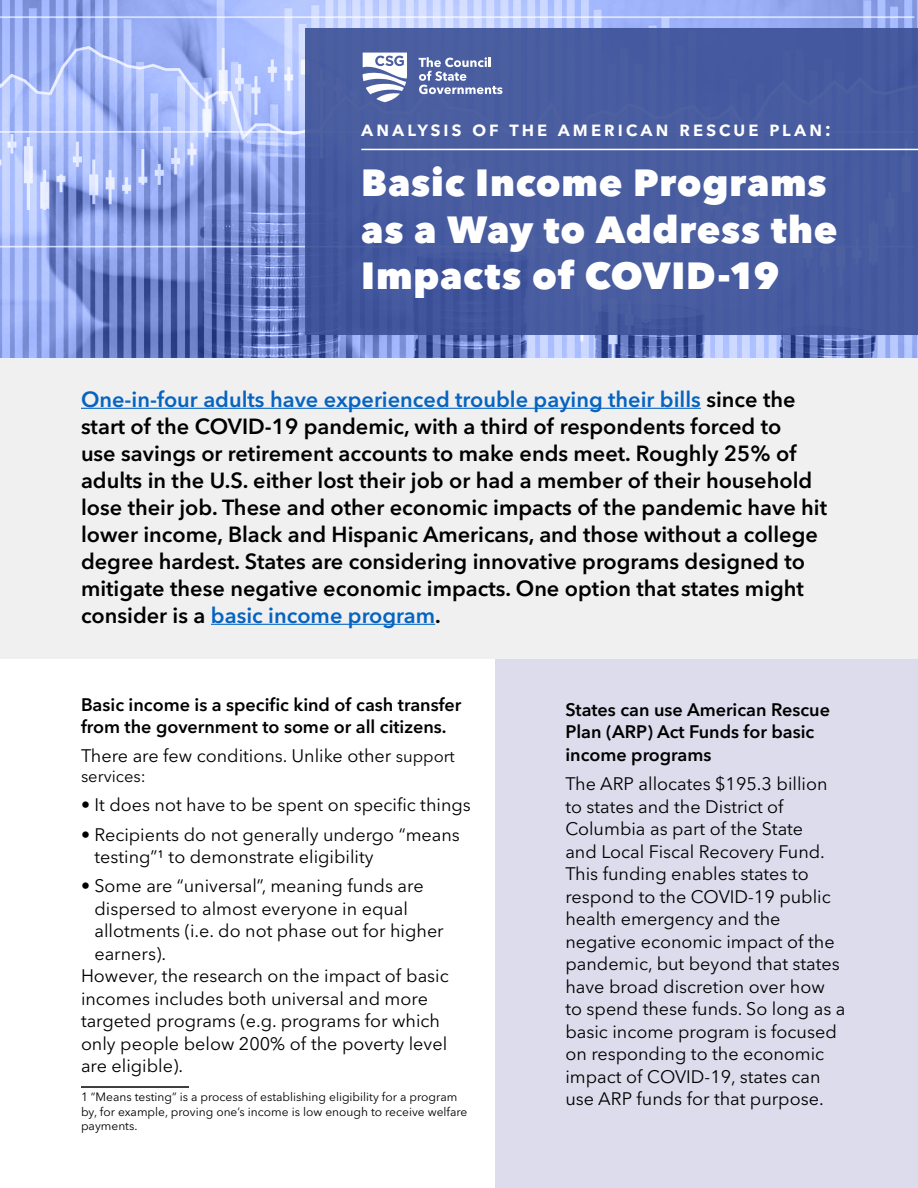
<style>
.page{position:relative;width:918px;height:1188px;background:#fff}
.page>*{position:absolute;margin:0;border:0;box-sizing:border-box;transform-origin:0 0}
.t1{font:800 37.5px/46.5px "Avenir Next LT Pro";letter-spacing:.02em;color:#fff}
.t2{font:600 21.75px/27px "Avenir Next LT Pro";color:#000}
.t3{font:600 21px "Avenir Next LT Pro";letter-spacing:.16em;color:#fff}
.t4{font:18px/22.5px "Avenir Next LT Pro";color:#000}
.t5{font:600 18px/22.5px "Avenir Next LT Pro";color:#000}
.t6{font:16.5px "Avenir Next LT Pro";color:#000}
.t7{font:12px/14.4px "Avenir Next LT Pro";color:#000}
.s1{color:#0563c1}
.s2{font-size:16.5px}
</style>
<div class="page">
<div style="left:496px;top:659px;width:422px;height:529px;background:#dcdcec"></div>
<div style="left:0;top:358px;width:918px;height:301px;background:#f0f0f0"></div>
<svg style="left:0;top:0;width:918px;height:358px;background:#93a6e4"></svg>
<div style="left:306px;top:28px;width:612px;height:307px;background:#475ca0"></div>
<hr style="left:361px;top:149px;width:557px;height:1px;background:#fff">
<svg style="left:419px;top:57px;width:84px;height:37px"></svg>
<svg style="left:363px;top:53px;width:44px;height:49px"></svg>
<hr style="left:81px;top:1086px;width:108px;height:2px;background:#000">
<hr style="left:81px;top:408px;width:620px;height:1px;background:#0563c1">
<hr style="left:211px;top:624px;width:224px;height:1px;background:#0563c1">
<p class="t3" style="left:361px;top:116px;width:471px">analysis of the american rescue plan:</p>
<h1 class="t1" style="left:361px;top:159px;width:478px">Basic Income Programs as a Way to Address the<br>Impacts of COVID-19</h1>
<p class="t2" style="left:81px;top:385px;width:748px"><span class="s1">One-in-four adults have experienced trouble paying their bills</span> since the start of the COVID-19 pandemic, with a third of respondents forced to<br>use savings or retirement accounts to make ends meet. Roughly 25% of adults in the U.S. either lost their job or had a member of their household lose their job. These and other economic impacts of the pandemic have hit lower income, Black and Hispanic Americans, and those without a college degree hardest. States are considering innovative programs designed to mitigate these negative economic impacts. One option that states might consider is a <span class="s1">basic income program</span>.</p>
<p class="t5" style="left:81px;top:693px;width:382px">Basic income is a specific kind of cash transfer from the government to some or all citizens.</p>
<p class="t4" style="left:81px;top:745px;width:375px">There are few conditions. Unlike other <span class="s2">support</span></p>
<p class="t6" style="left:81px;top:767px;width:66px">services:</p>
<p class="t4" style="left:81px;top:794px;width:391px">• It does not have to be spent on specific things</p>
<p class="t4" style="left:94px;top:823px;width:367px;text-indent:-14px">• Recipients do not generally undergo “means testing”1 to demonstrate eligibility</p>
<p class="t4" style="left:81px;top:875px;width:344px">• Some are “universal”, meaning funds are</p>
<p class="t4" style="left:94px;top:897px;width:315px">dispersed to almost everyone in equal</p>
<p class="t4" style="left:94px;top:920px;width:351px">allotments (i.e. do not phase out for higher</p>
<p class="t4" style="left:94px;top:942px;width:73px">earners).</p>
<p class="t4" style="left:81px;top:965px;width:369px">However, the research on the impact of basic</p>
<p class="t4" style="left:81px;top:987px;width:349px">incomes includes both universal and more</p>
<p class="t4" style="left:81px;top:1010px;width:361px">targeted programs (e.g. programs for which</p>
<p class="t4" style="left:81px;top:1032px;width:368px">only people below 200% of the poverty level</p>
<p class="t4" style="left:81px;top:1055px;width:104px">are eligible).</p>
<p class="t7" style="left:81px;top:1090px;width:388px">1 “Means testing” is a process of establishing eligibility for a program by, for example, proving one’s income is low enough to receive welfare payments.</p>
<p class="t5" style="left:565px;top:698px;width:266px">States can use American Rescue<br>Plan (ARP) Act Funds for basic income programs</p>
<p class="t4" style="left:565px;top:773px;width:282px">The ARP allocates $195.3 billion to states and the District of<br>Columbia as part of the State<br>and Local Fiscal Recovery Fund.<br>This funding enables states to respond to the COVID-19 public health emergency and the negative economic impact of the pandemic, but beyond that states have broad discretion over how to spend these funds. So long as a basic income program is focused on responding to the economic impact of COVID-19, states can use ARP funds for that purpose.</p>
</div>
